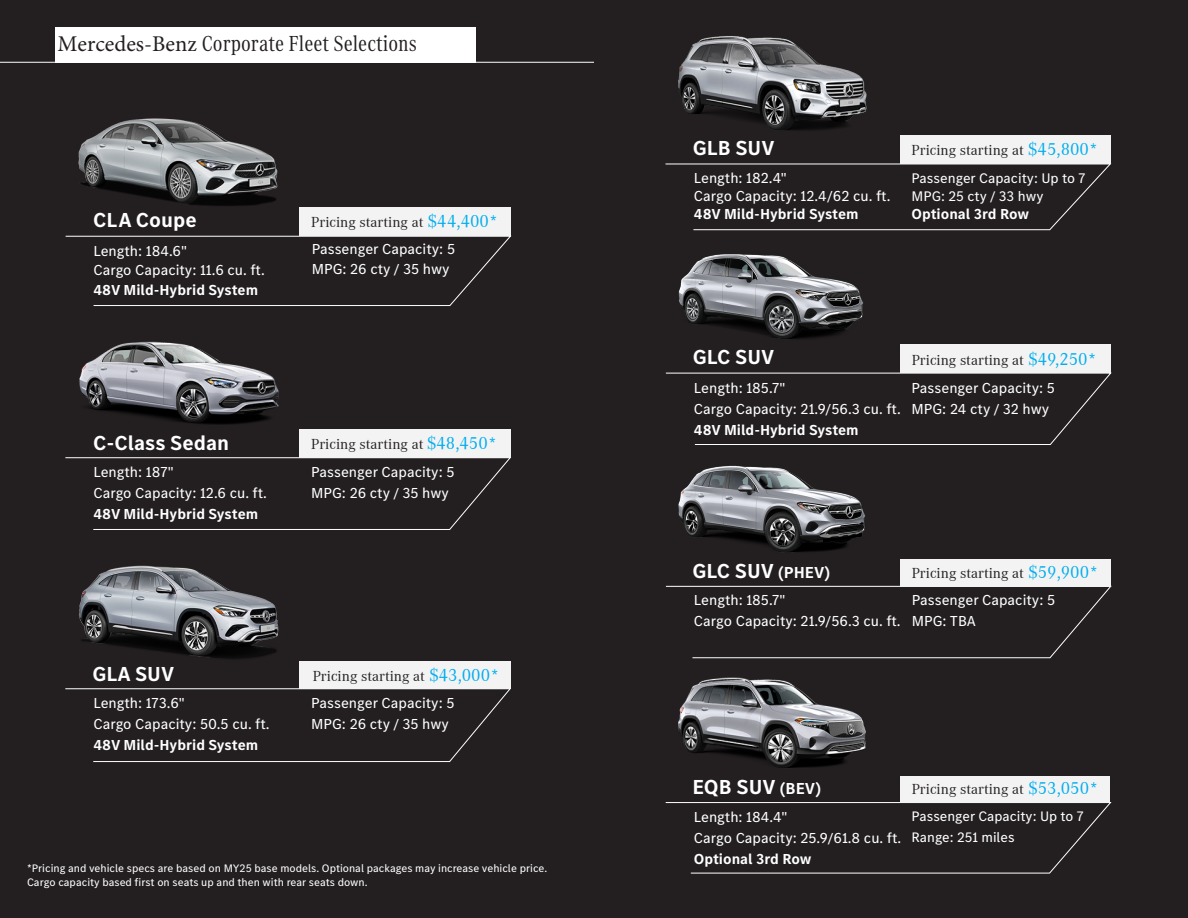
<style>
.page{position:relative;width:1188px;height:918px;background:#231f20}
.page>*{position:absolute;margin:0;border:0;box-sizing:border-box;transform-origin:0 0}
.t1{font:22.5px "MB Corpo A Text Cond";color:#231f20}
.t2{font:700 21px "MB Corpo S Text";color:#fff}
.t3{font:15px "MB Corpo S Text";color:#fff}
.t4{font:15px "Corporate A";color:#231f20}
.t5{font:700 15px "MB Corpo S Text";letter-spacing:-.005em;color:#fff}
.t6{font:14.4px "MB Corpo S Text";color:#fff}
.t7{font:14.25px "MB Corpo S Text";color:#fff}
.t8{font:11.25px "MB Corpo S Text";color:#fff}
.s1{font-family:"Minion Pro"}
.s2{font-size:18px;color:#00aeef}
.s3{font-size:16.5px}
</style>
<div class="page">
<svg style="left:65px;top:236px;width:446px;height:70px"></svg>
<svg style="left:65px;top:457px;width:446px;height:73px"></svg>
<svg style="left:65px;top:688px;width:446px;height:74px"></svg>
<svg style="left:665px;top:164px;width:446px;height:66px"></svg>
<svg style="left:666px;top:373px;width:445px;height:72px"></svg>
<svg style="left:666px;top:586px;width:446px;height:72px"></svg>
<svg style="left:665px;top:802px;width:446px;height:71px"></svg>
<div style="left:55px;top:27px;width:420px;height:36px;background:#fff"></div>
<hr style="left:0;top:62px;width:594px;height:1px;background:#fff">
<div style="left:900px;top:135px;width:211px;height:29px;background:#f3f3f3"></div>
<div style="left:901px;top:344px;width:210px;height:29px;background:#f3f3f3"></div>
<div style="left:299px;top:429px;width:212px;height:29px;background:#f3f3f3"></div>
<div style="left:299px;top:661px;width:212px;height:28px;background:#f3f3f3"></div>
<div style="left:299px;top:208px;width:212px;height:28px;background:#f3f3f3"></div>
<div style="left:901px;top:559px;width:210px;height:27px;background:#f3f3f3"></div>
<div style="left:901px;top:776px;width:209px;height:26px;background:#f3f3f3"></div>
<img style="left:678px;top:36px;width:189px;height:94px">
<img style="left:678px;top:255px;width:186px;height:84px">
<img style="left:79px;top:341px;width:200px;height:84px">
<img style="left:79px;top:565px;width:200px;height:94px">
<img style="left:78px;top:118px;width:200px;height:88px">
<img style="left:678px;top:465px;width:187px;height:87px">
<img style="left:678px;top:677px;width:188px;height:91px">
<p class="t1" style="left:57px;top:29px;width:361px"><span class="s1">Mercedes-Benz</span> Corporate Fleet Selections</p>
<p class="t2" style="left:93px;top:206px;width:105px">CLA Coupe</p>
<p class="t3" style="left:93px;top:241px;width:95px">Length: 184.6"</p>
<p class="t3" style="left:93px;top:260px;width:173px">Cargo Capacity: 11.6 cu. ft.</p>
<p class="t5" style="left:93px;top:280px;width:166px">48V Mild-Hybrid System</p>
<p class="t4" style="left:311px;top:214px;width:189px">Pricing starting at <span class="s2">$44,400*</span></p>
<p class="t3" style="left:312px;top:239px;width:145px">Passenger Capacity: 5</p>
<p class="t3" style="left:312px;top:259px;width:139px">MPG: 26 cty / 35 hwy</p>
<p class="t2" style="left:93px;top:429px;width:138px">C-Class Sedan</p>
<p class="t3" style="left:93px;top:462px;width:82px">Length: 187"</p>
<p class="t3" style="left:93px;top:483px;width:175px">Cargo Capacity: 12.6 cu. ft.</p>
<p class="t5" style="left:93px;top:504px;width:166px">48V Mild-Hybrid System</p>
<p class="t4" style="left:311px;top:436px;width:188px">Pricing starting at <span class="s2">$48,450*</span></p>
<p class="t3" style="left:311px;top:462px;width:145px">Passenger Capacity: 5</p>
<p class="t3" style="left:311px;top:483px;width:139px">MPG: 26 cty / 35 hwy</p>
<p class="t2" style="left:92px;top:660px;width:83px">GLA SUV</p>
<p class="t3" style="left:93px;top:693px;width:93px">Length: 173.6"</p>
<p class="t3" style="left:93px;top:714px;width:178px">Cargo Capacity: 50.5 cu. ft.</p>
<p class="t5" style="left:93px;top:735px;width:166px">48V Mild-Hybrid System</p>
<p class="t4" style="left:313px;top:668px;width:188px">Pricing starting at <span class="s2">$43,000*</span></p>
<p class="t3" style="left:311px;top:693px;width:145px">Passenger Capacity: 5</p>
<p class="t3" style="left:311px;top:714px;width:139px">MPG: 26 cty / 35 hwy</p>
<p class="t8" style="left:27px;top:861px;width:522px">*Pricing and vehicle specs are based on MY25 base models. Optional packages may increase vehicle price.</p>
<p class="t8" style="left:27px;top:874px;width:342px">Cargo capacity based first on seats up and then with rear seats down.</p>
<p class="t2" style="left:693px;top:134px;width:83px">GLB SUV</p>
<p class="t3" style="left:694px;top:168px;width:95px">Length: 182.4"</p>
<p class="t3" style="left:694px;top:186px;width:198px">Cargo Capacity: 12.4/62 cu. ft.</p>
<p class="t5" style="left:694px;top:204px;width:166px">48V Mild-Hybrid System</p>
<p class="t4" style="left:912px;top:142px;width:188px">Pricing starting at <span class="s2">$45,800*</span></p>
<p class="t6" style="left:912px;top:168px;width:175px">Passenger Capacity: Up to 7</p>
<p class="t6" style="left:912px;top:186px;width:133px">MPG: 25 cty / 33 hwy</p>
<p class="t5" style="left:912px;top:204px;width:119px">Optional 3rd Row</p>
<p class="t2" style="left:693px;top:343px;width:83px">GLC SUV</p>
<p class="t3" style="left:694px;top:378px;width:93px">Length: 185.7"</p>
<p class="t3" style="left:694px;top:399px;width:208px">Cargo Capacity: 21.9/56.3 cu. ft.</p>
<p class="t5" style="left:694px;top:420px;width:166px">48V Mild-Hybrid System</p>
<p class="t4" style="left:912px;top:351px;width:187px">Pricing starting at <span class="s2">$49,250*</span></p>
<p class="t3" style="left:912px;top:378px;width:145px">Passenger Capacity: 5</p>
<p class="t3" style="left:912px;top:399px;width:139px">MPG: 24 cty / 32 hwy</p>
<p class="t2" style="left:692px;top:557px;width:139px">GLC SUV <span class="s3">(PHEV)</span></p>
<p class="t3" style="left:694px;top:590px;width:93px">Length: 185.7"</p>
<p class="t3" style="left:694px;top:611px;width:208px">Cargo Capacity: 21.9/56.3 cu. ft.</p>
<p class="t4" style="left:912px;top:565px;width:188px">Pricing starting at <span class="s2">$59,900*</span></p>
<p class="t3" style="left:912px;top:590px;width:145px">Passenger Capacity: 5</p>
<p class="t3" style="left:912px;top:611px;width:66px">MPG: TBA</p>
<p class="t2" style="left:692px;top:773px;width:130px">EQB SUV <span class="s3">(BEV)</span></p>
<p class="t3" style="left:694px;top:807px;width:95px">Length: 184.4"</p>
<p class="t3" style="left:694px;top:828px;width:209px">Cargo Capacity: 25.9/61.8 cu. ft.</p>
<p class="t5" style="left:694px;top:849px;width:119px">Optional 3rd Row</p>
<p class="t4" style="left:912px;top:781px;width:188px">Pricing starting at <span class="s2">$53,050*</span></p>
<p class="t7" style="left:912px;top:807px;width:174px">Passenger Capacity: Up to 7</p>
<p class="t7" style="left:912px;top:828px;width:105px">Range: 251 miles</p>
</div>
